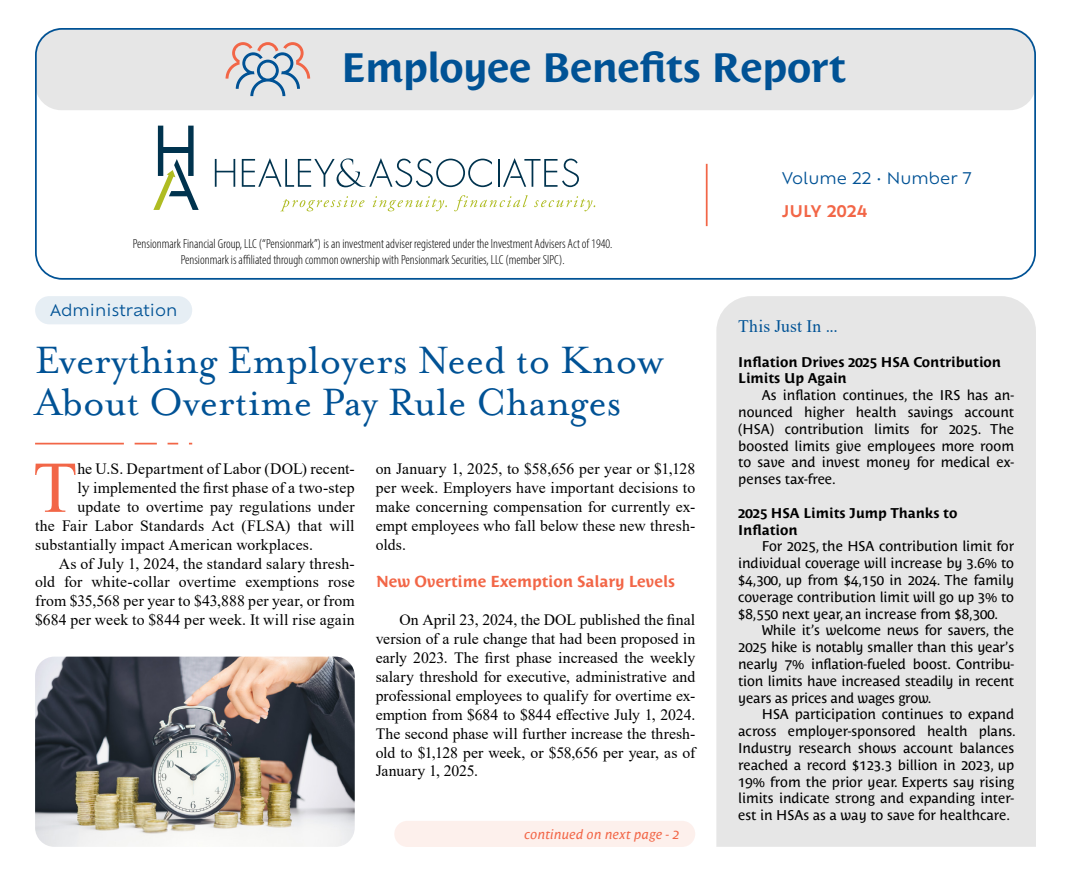
<style>
.page{position:relative;width:1071px;height:882px;background:#fff}
.page>*{position:absolute;margin:0;border:0;box-sizing:border-box;transform-origin:0 0}
.t1{font:72.8px "Times New Roman";color:#f26647}
.t2{font:43.75px/42px "Mrs Eaves OT";color:#005295}
.t3{font:700 40.6px "Costa Std";letter-spacing:-.015em;color:#005295}
.t4{font:17.5px "Times New Roman";letter-spacing:.015em;color:#005295}
.t5{font:15.75px/18.9px "Times New Roman";letter-spacing:.01em;color:#000;text-align:justify}
.t6{font:700 15.75px "Costa Std";color:#f26647}
.t7{font:15.75px "Ofelia Text";color:#005295}
.t8{font:600 15.75px "Ofelia Text";color:#f26647}
.t9{font:14px/16.8px "Costa Std";color:#000;text-align:justify}
.t10{font:700 14px/16.8px "Costa Std";color:#000}
.t11{font:300 condensed 13.3px/15.9px "Myriad Pro";color:#000;text-align:center}
.t12{font:italic 13.12px "Costa Std";letter-spacing:.01em;color:#f26647}
</style>
<div class="page">
<div style="left:35px;top:28px;width:1001px;height:82px;background:#e6e6e6;border-radius:26px"></div>
<div style="left:35px;top:28px;width:1001px;height:252px;border:2px solid #005295;border-radius:26px"></div>
<svg style="left:226px;top:42px;width:84px;height:54px"></svg>
<div style="left:716px;top:296px;width:320px;height:551px;background:#e6e6e6"></div>
<hr style="left:706px;top:164px;width:2px;height:62px;background:#f26647">
<div style="left:35px;top:296px;width:157px;height:28px;background:#e6eef4;border-radius:14px"></div>
<hr style="left:35px;top:443px;width:89px;height:1px;background:#f26647">
<svg style="left:135px;top:443px;width:22px;height:1px"></svg>
<img style="left:35px;top:657px;width:320px;height:190px">
<div style="left:394px;top:821px;width:301px;height:26px;background:#fdf0ec;border-radius:13px"></div>
<svg style="left:215px;top:159px;width:20px;height:28px"></svg>
<svg style="left:242px;top:158px;width:250px;height:29px"></svg>
<svg style="left:498px;top:158px;width:81px;height:29px"></svg>
<svg style="left:153px;top:126px;width:46px;height:84px"></svg>
<div style="left:162px;top:147px;width:29px;height:5px;background:#00334e"></div>
<svg style="left:281px;top:196px;width:84px;height:15px"></svg>
<svg style="left:373px;top:196px;width:74px;height:15px"></svg>
<svg style="left:454px;top:195px;width:74px;height:16px"></svg>
<svg style="left:534px;top:196px;width:61px;height:15px"></svg>
<h3 class="t3" style="left:341px;top:44px;width:506px">Employee Benefits Report</h3>
<p class="t11" style="left:133px;top:236px;width:481px">Pensionmark Financial Group, LLC (“Pensionmark”) is an investment adviser registered under the Investment Advisers Act of 1940.<br>Pensionmark is affiliated through common ownership with Pensionmark Securities, LLC (member SIPC).</p>
<p class="t7" style="left:50px;top:298px;width:129px">Administration</p>
<h2 class="t2" style="left:35px;top:339px;width:630px">Everything Employers Need to Know<br>About Overtime Pay Rule Changes</h2>
<h1 class="t1" style="left:33px;top:436px;width:46px">T</h1>
<p class="t5" style="left:77px;top:459px;width:279px">he U.S. Department of Labor (DOL) recent-</p>
<p class="t5" style="left:376px;top:459px;width:321px">on January 1, 2025, to $58,656 per year or $1,128 per week. Employers have important decisions to make concerning compensation for currently ex&shy;empt employees who fall below these new thresh&shy;olds.</p>
<p class="t6" style="left:376px;top:573px;width:301px">New Overtime Exemption Salary Levels</p>
<p class="t5" style="left:376px;top:610px;width:321px;text-indent:24px">On April 23, 2024, the DOL published the final version of a rule change that had been proposed in early 2023. The first phase increased the weekly salary threshold for executive, administrative and professional employees to qualify for overtime ex&shy;emption from $684 to $844 effective July 1, 2024.<br>The second phase will further increase the thresh&shy;old to $1,128 per week, or $58,656 per year, as of January 1, 2025.</p>
<p class="t5" style="left:77px;top:478px;width:279px">ly implemented the first phase of a two-step</p>
<p class="t5" style="left:77px;top:497px;width:279px">update to overtime pay regulations under</p>
<p class="t5" style="left:35px;top:516px;width:321px">the Fair Labor Standards Act (FLSA) that will</p>
<p class="t5" style="left:35px;top:534px;width:279px">substantially impact American workplaces.</p>
<p class="t5" style="left:59px;top:553px;width:297px">As of July 1, 2024, the standard salary thresh-</p>
<p class="t5" style="left:35px;top:572px;width:321px">old for white-collar overtime exemptions rose</p>
<p class="t5" style="left:35px;top:591px;width:321px">from $35,568 per year to $43,888 per year, or from</p>
<p class="t5" style="left:35px;top:610px;width:321px">$684 per week to $844 per week. It will rise again</p>
<p class="t12" style="left:525px;top:826px;width:156px">continued on next page - 2</p>
<p class="t7" style="left:782px;top:167px;width:192px">Volume 22 • Number 7</p>
<p class="t8" style="left:782px;top:200px;width:87px">JULY 2024</p>
<p class="t4" style="left:738px;top:314px;width:101px">This Just In ...</p>
<p class="t10" style="left:738px;top:353px;width:264px">Inflation Drives 2025 HSA Contribution<br>Limits Up Again</p>
<p class="t9" style="left:738px;top:387px;width:277px;text-indent:24px">As inflation continues, the IRS has an&shy;nounced higher health savings account (HSA) contribution limits for 2025. The boosted limits give employees more room to save and invest money for medical ex&shy;penses tax-free.</p>
<p class="t10" style="left:738px;top:504px;width:221px">2025 HSA Limits Jump Thanks to<br>Inflation</p>
<p class="t9" style="left:738px;top:538px;width:277px;text-indent:24px">For 2025, the HSA contribution limit for individual coverage will increase by 3.6% to $4,300, up from $4,150 in 2024. The family coverage contribution limit will go up 3% to $8,550 next year, an increase from $8,300.</p>
<p class="t9" style="left:738px;top:622px;width:277px;text-indent:24px">While it’s welcome news for savers, the 2025 hike is notably smaller than this year’s nearly 7% inflation-fueled boost. Contribu&shy;tion limits have increased steadily in recent years as prices and wages grow.</p>
<p class="t9" style="left:738px;top:706px;width:279px;text-align:left;text-indent:24px">HSA participation continues to expand across employer-sponsored health plans.<br>Industry research shows account balances reached a record $123.3 billion in 2023, up 19% from the prior year. Experts say rising limits indicate strong and expanding inter&shy;est in HSAs as a way to save for healthcare.</p>
</div>
